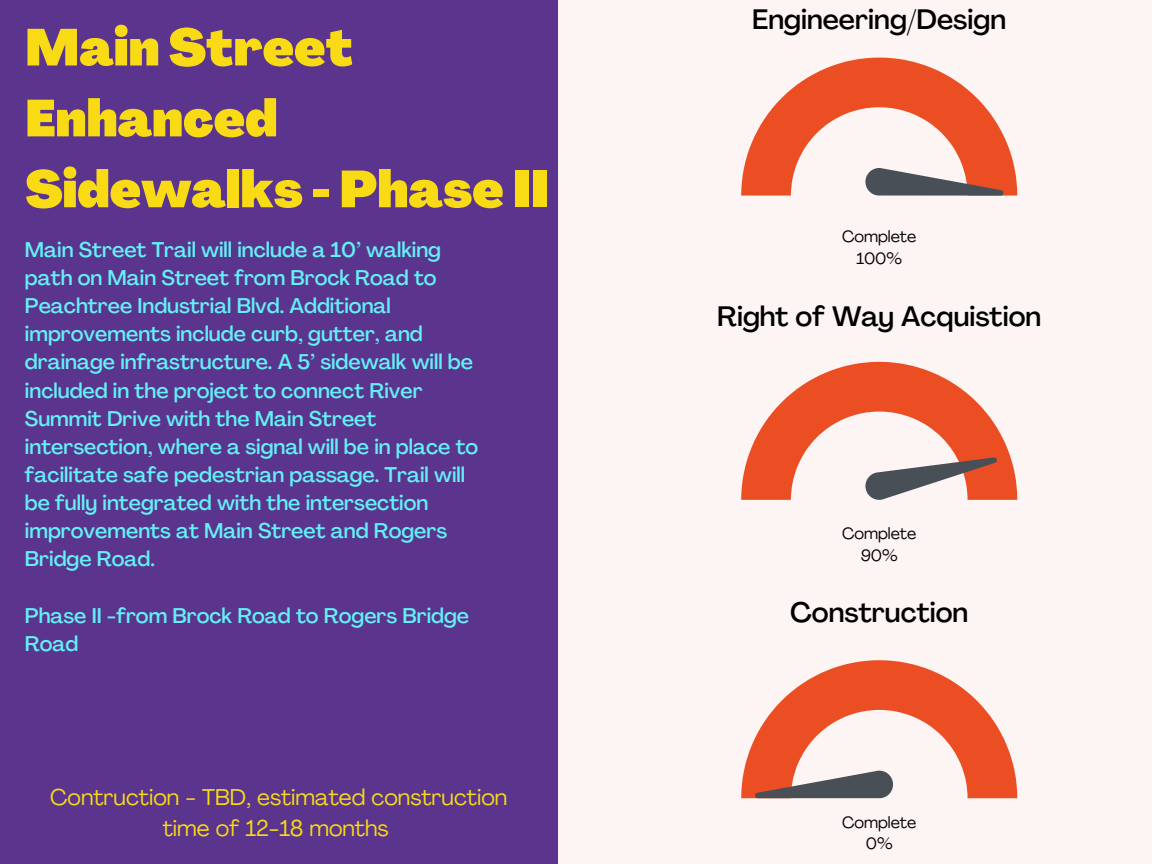
<style>
.page{position:relative;width:1152px;height:864px;background:#fcf5f3}
.page>*{position:absolute;margin:0;border:0;box-sizing:border-box;transform-origin:0 0}
.t1{font:900 51px/70.8px "Agrandir";color:#f8db15}
.t2{font:500 27.75px "Agrandir";color:#000}
.t3{font:22.5px/31.5px "Agrandir";color:#f8db15;text-align:center}
.t4{font:500 21px/28.2px "Agrandir";color:#63f0f6}
.t5{font:16.05px/21.3px "Agrandir";color:#000;text-align:center}
</style>
<div class="page">
<div style="left:0;top:0;width:558px;height:864px;background:#5a348d"></div>
<svg style="left:741px;top:58px;width:276px;height:138px"></svg>
<svg style="left:741px;top:362px;width:276px;height:138px"></svg>
<svg style="left:741px;top:660px;width:276px;height:138px"></svg>
<h1 class="t1" style="left:25px;top:17px;width:526px">Main Street<br>Enhanced<br>Sidewalks - Phase II</h1>
<p class="t4" style="left:25px;top:238px;width:455px">Main Street Trail will include a 10’ walking path on Main Street from Brock Road to Peachtree Industrial Blvd. Additional improvements include curb, gutter, and drainage infrastructure. A 5’ sidewalk will be included in the project to connect River Summit Drive with the Main Street intersection, where a signal will be in place to facilitate safe pedestrian passage. Trail will be fully integrated with the intersection improvements at Main Street and Rogers Bridge Road.</p>
<p class="t4" style="left:25px;top:603px;width:446px">Phase II -from Brock Road to Rogers Bridge<br>Road</p>
<p class="t3" style="left:50px;top:783px;width:459px">Contruction - TBD, estimated construction time of 12-18 months</p>
<h2 class="t2" style="left:752px;top:8px;width:255px">Engineering/Design</h2>
<p class="t5" style="left:842px;top:228px;width:76px">Complete<br>100%</p>
<h2 class="t2" style="left:717px;top:305px;width:325px">Right of Way Acquistion</h2>
<p class="t5" style="left:842px;top:525px;width:76px">Complete<br>90%</p>
<h2 class="t2" style="left:790px;top:601px;width:180px">Construction</h2>
<p class="t5" style="left:842px;top:813px;width:76px">Complete<br>0%</p>
</div>
